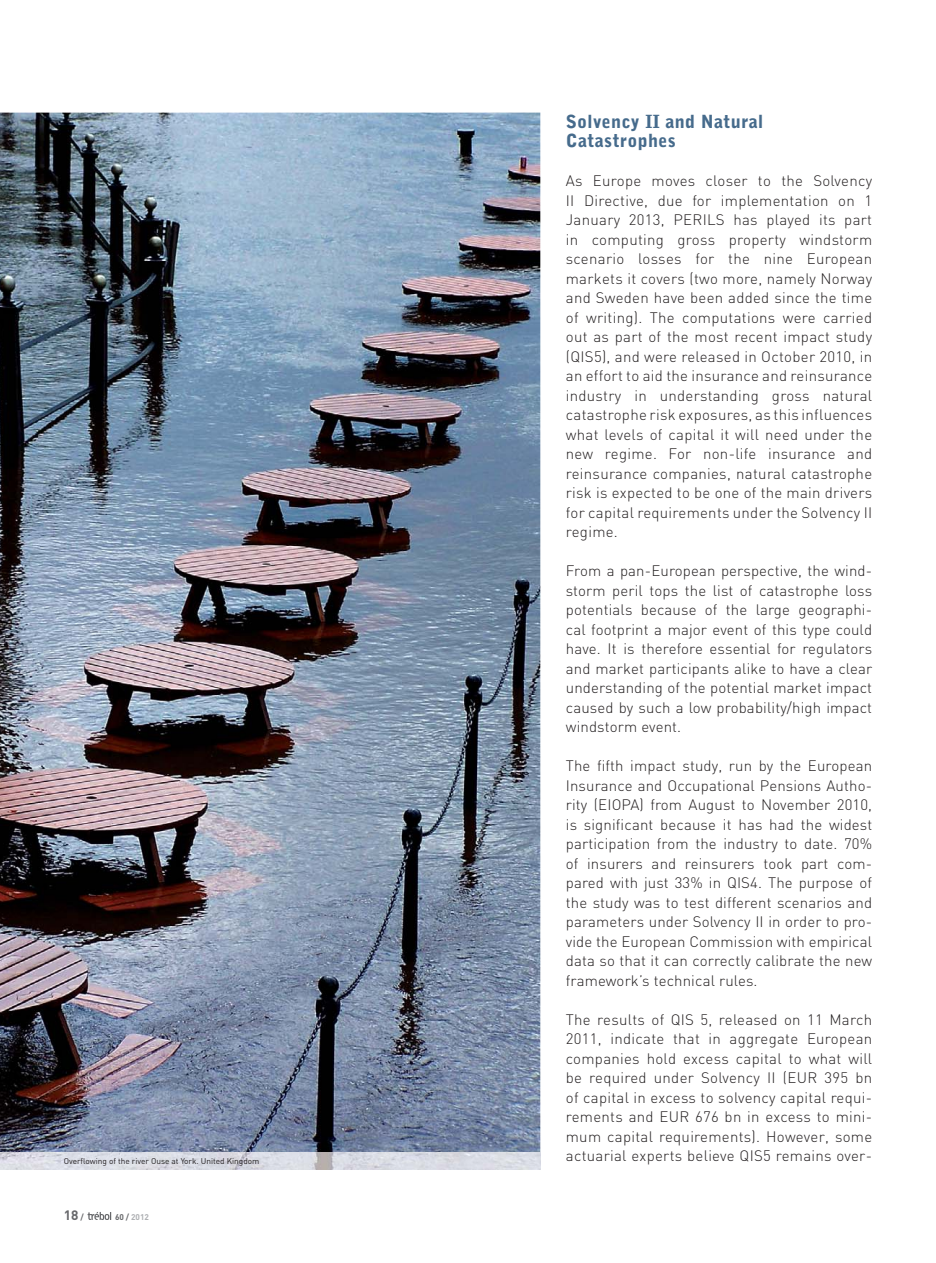
<style>
.page{position:relative;width:936px;height:1263px;background:#fff}
.page>*{position:absolute;margin:0;border:0;box-sizing:border-box;transform-origin:0 0}
.t1{font:900 18px/19.5px "Bell Gothic Std";letter-spacing:.02em;color:#466b8c}
.t2{font:300 15px/19.5px "DIN";letter-spacing:.01em;color:#231f20;text-align:justify}
.t3{font:700 13.5px "DIN";color:#67686b}
.t4{font:8.25px "DIN";color:#231f20}
.t5{font:700 8.25px "DIN";color:#aeb0b3}
.s1{font-size:8.25px}
.s2{color:#67686b}
</style>
<div class="page">
<svg style="left:88px;top:1212px;width:23px;height:8px"></svg>
<img style="left:0;top:113px;width:540px;height:1039px">
<img style="left:0;top:1152px;width:540px;height:17px">
<p class="t1" style="left:566px;top:112px;width:199px">Solvency II and Natural<br>Catastrophes</p>
<p class="t2" style="left:566px;top:173px;width:308px">As Europe moves closer to the Solvency II Directive, due for implementation on 1<br>January 2013, PERILS has played its part in computing gross property windstorm scenario losses for the nine European markets it covers (two more, namely Norway and Sweden have been added since the time of writing). The computations were carried out as part of the most recent impact study (QIS5), and were released in October 2010, in an effort to aid the insurance and reinsurance industry in understanding gross natural catastrophe risk exposures, as this influences what levels of capital it will need under the new regime. For non-life insurance and reinsurance companies, natural catastrophe risk is expected to be one of the main drivers for capital requirements under the Solvency II regime.</p>
<p class="t2" style="left:566px;top:563px;width:308px">From a pan-European perspective, the wind&shy;storm peril tops the list of catastrophe loss potentials because of the large geographi&shy;cal footprint a major event of this type could have. It is therefore essential for regulators and market participants alike to have a clear understanding of the potential market impact caused by such a low probability/high impact windstorm event.</p>
<p class="t2" style="left:566px;top:758px;width:308px">The fifth impact study, run by the European Insurance and Occupational Pensions Autho&shy;rity (EIOPA) from August to November 2010, is significant because it has had the widest participation from the industry to date. 70% of insurers and reinsurers took part com&shy;pared with just 33% in QIS4. The purpose of the study was to test different scenarios and parameters under Solvency II in order to pro&shy;vide the European Commission with empirical data so that it can correctly calibrate the new framework’s technical rules.</p>
<p class="t2" style="left:566px;top:1011px;width:308px">The results of QIS 5, released on 11 March 2011, indicate that in aggregate European companies hold excess capital to what will be required under Solvency II (EUR 395 bn of capital in excess to solvency capital requi&shy;rements and EUR 676 bn in excess to mini&shy;mum capital requirements). However, some</p>
<p class="t4" style="left:64px;top:1158px;width:197px">Overflowing of the river Ouse at York. United Kingdom</p>
<p class="t2" style="left:566px;top:1148px;width:308px">actuarial experts believe QIS5 remains over-</p>
<p class="t3" style="left:64px;top:1210px;width:21px">18 <span class="s1">/</span></p>
<p class="t5" style="left:115px;top:1214px;width:36px"><span class="s2">60 /</span> 2012</p>
</div>
